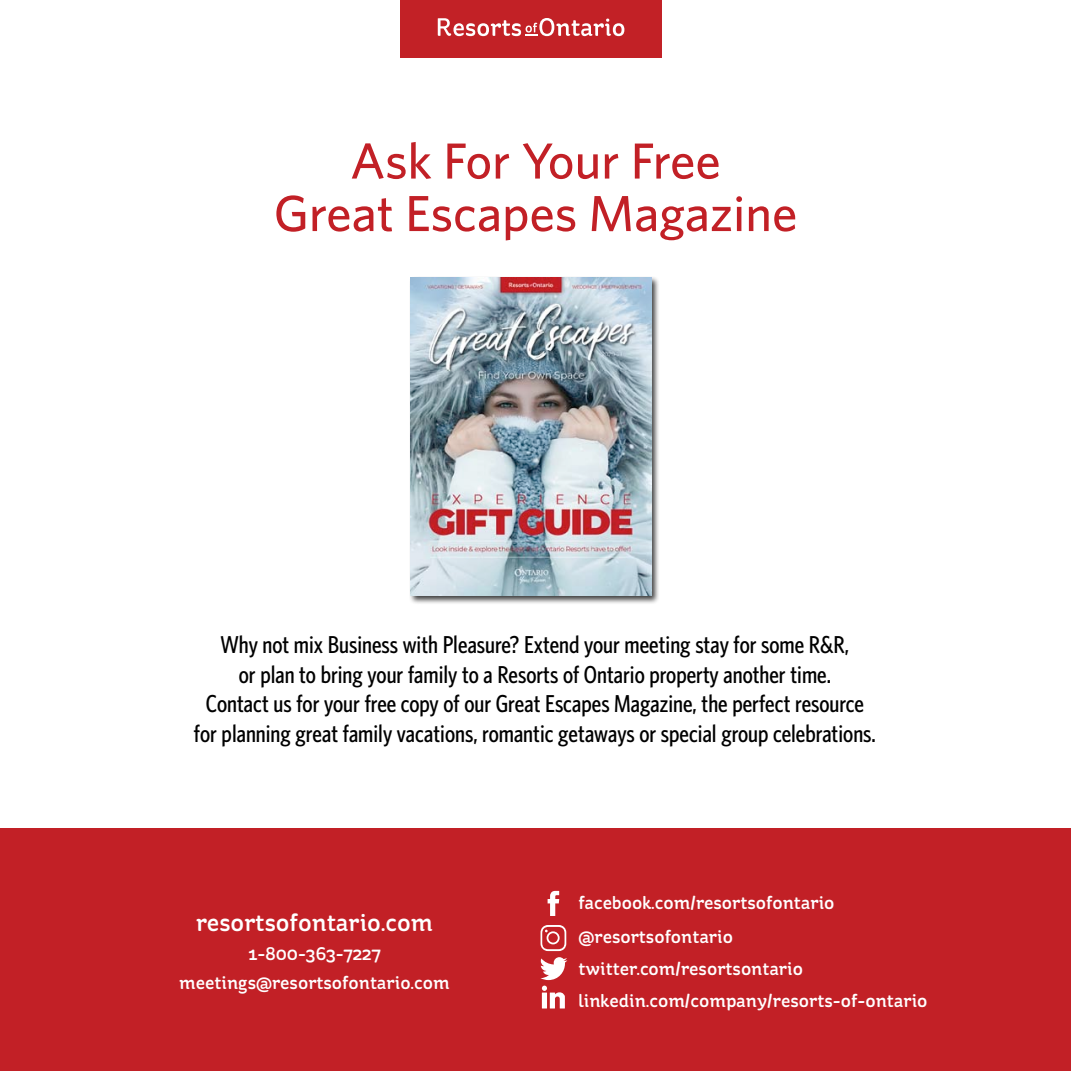
<style>
.page{position:relative;width:1071px;height:1071px;background:#fff}
.page>*{position:absolute;margin:0;border:0;box-sizing:border-box;transform-origin:0 0}
.t1{font:500 50.75px "Whitney HTF";color:#c22026}
.t2{font:500 24.85px "St Ryde";color:#fff}
.t3{font:500 condensed 24.5px "Whitney HTF";color:#000}
.t4{font:500 18.72px "St Ryde";color:#fff}
</style>
<div class="page">
<div style="left:0;top:828px;width:1071px;height:243px;background:#c22026"></div>
<div style="left:409px;top:275px;width:251px;height:330px;background:#000;opacity:.75"></div>
<img style="left:411px;top:277px;width:240px;height:319px">
<svg style="left:541px;top:957px;width:26px;height:23px"></svg>
<svg style="left:541px;top:925px;width:25px;height:26px"></svg>
<svg style="left:548px;top:891px;width:11px;height:25px"></svg>
<svg style="left:542px;top:986px;width:23px;height:23px"></svg>
<div style="left:400px;top:0;width:262px;height:58px;background:#c22126"></div>
<svg style="left:438px;top:18px;width:186px;height:18px"></svg>
<p class="t1" style="left:350px;top:130px;width:372px">Ask For Your Free</p>
<p class="t1" style="left:274px;top:183px;width:525px">Great Escapes Magazine</p>
<p class="t3" style="left:221px;top:631px;width:630px">Why not mix Business with Pleasure? Extend your meeting stay for some R&amp;R,</p>
<p class="t3" style="left:239px;top:660px;width:594px">or plan to bring your family to a Resorts of Ontario property another time.</p>
<p class="t3" style="left:206px;top:690px;width:659px">Contact us for your free copy of our Great Escapes Magazine, the perfect resource</p>
<p class="t3" style="left:194px;top:719px;width:683px">for planning great family vacations, romantic getaways or special group celebrations.</p>
<p class="t2" style="left:196px;top:907px;width:238px">resortsofontario.com</p>
<p class="t4" style="left:248px;top:942px;width:134px">1-800-363-7227</p>
<p class="t4" style="left:179px;top:971px;width:272px">meetings@resortsofontario.com</p>
<p class="t4" style="left:579px;top:892px;width:258px">facebook.com/resortsofontario</p>
<p class="t4" style="left:579px;top:925px;width:156px">@resortsofontario</p>
<p class="t4" style="left:579px;top:957px;width:226px">twitter.com/resortsontario</p>
<p class="t4" style="left:579px;top:990px;width:350px">linkedin.com/company/resorts-of-ontario</p>
</div>
